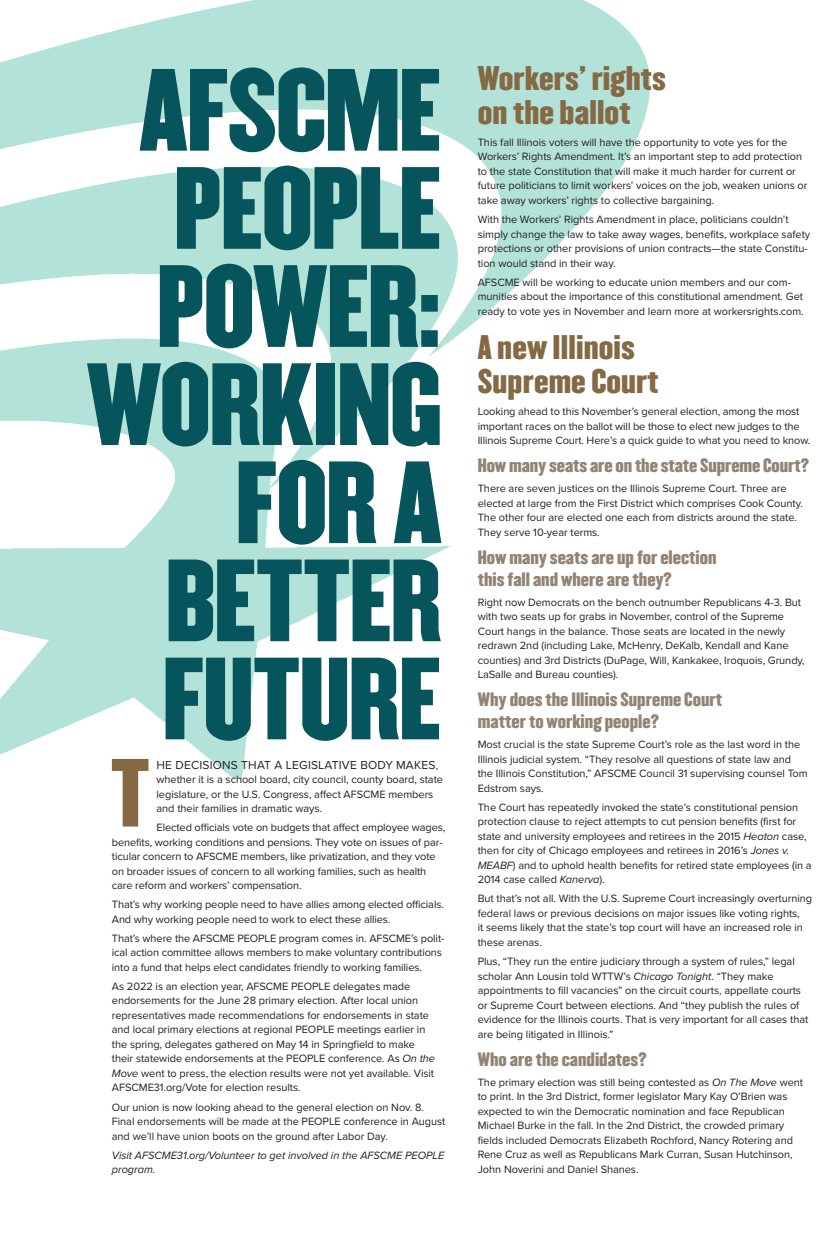
<style>
.page{position:relative;width:824px;height:1233px;background:#fff}
.page>*{position:absolute;margin:0;border:0;box-sizing:border-box;transform-origin:0 0}
.center_hed{font:102.1px/98.1px "Champion HTF Welterweight";letter-spacing:-.02em;color:#06555c;text-align:right}
.Text_center_spread_n{font:84.5px "Champion HTF Welterweight";color:#856945}
.center_article_title{font:30px/34px "Champion HTF Welterweight";letter-spacing:.005em;color:#856945}
.subheads{font:17px/22px "Champion HTF Welterweight";color:#918473}
.Text_center_spread_n-2{font:12px "Proxima Nova";letter-spacing:.015em;color:#231f20}
.Text_center_spread_n-3{font:11px/14.5px "Proxima Nova";letter-spacing:-.005em;color:#231f20}
.Text_center_spread_n-4{font:italic 11px/14.5px "Proxima Nova";letter-spacing:-.005em;color:#231f20}
.s1{font-size:11px}
.s2{font-style:italic}
</style>
<div class="page">
<img style="left:0;top:0;width:649px;height:778px">
<p class="center_hed" style="left:87px;top:64px;width:356px">AFSCME<br>PEOPLE<br>POWER:<br>WORKING<br>FOR A<br>BETTER<br>FUTURE</p>
<p class="Text_center_spread_n" style="left:110px;top:738px;width:41px">T</p>
<p class="Text_center_spread_n-2" style="left:156px;top:756px;width:283px">HE DECISIONS THAT A LEGISLATIVE BODY MAKES<span class="s1">,</span></p>
<p class="Text_center_spread_n-3" style="left:156px;top:772px;width:288px">whether it is a school board, city council, county board, state legislature, or the U.S. Congress, affect AFSCME members and their families in dramatic ways.</p>
<p class="Text_center_spread_n-3" style="left:112px;top:820px;width:335px;text-indent:45px">Elected officials vote on budgets that affect employee wages, benefits, working conditions and pensions. They vote on issues of par&shy;ticular concern to AFSCME members, like privatization, and they vote on broader issues of concern to all working families, such as health care reform and workers’ compensation.</p>
<p class="Text_center_spread_n-3" style="left:112px;top:897px;width:333px">That’s why working people need to have allies among elected officials.<br>And why working people need to work to elect these allies.</p>
<p class="Text_center_spread_n-3" style="left:112px;top:930px;width:334px">That’s where the AFSCME PEOPLE program comes in. AFSCME’s polit&shy;ical action committee allows members to make voluntary contributions into a fund that helps elect candidates friendly to working families.</p>
<p class="Text_center_spread_n-3" style="left:112px;top:979px;width:325px">As 2022 is an election year, AFSCME PEOPLE delegates made endorsements for the June 28 primary election. After local union representatives made recommendations for endorsements in state and local primary elections at regional PEOPLE meetings earlier in the spring, delegates gathered on May 14 in Springfield to make their statewide endorsements at the PEOPLE conference. As <span class="s2">On the Move</span> went to press, the election results were not yet available. Visit AFSCME31.org/Vote for election results.</p>
<p class="Text_center_spread_n-3" style="left:112px;top:1099px;width:335px">Our union is now looking ahead to the general election on Nov. 8.<br>Final endorsements will be made at the PEOPLE conference in August and we’ll have union boots on the ground after Labor Day.</p>
<p class="Text_center_spread_n-4" style="left:112px;top:1147px;width:334px">Visit AFSCME31.org/Volunteer to get involved in the AFSCME PEOPLE program.</p>
<p class="center_article_title" style="left:477px;top:62px;width:190px">Workers’ rights on the ballot</p>
<p class="Text_center_spread_n-3" style="left:477px;top:135px;width:331px">This fall Illinois voters will have the opportunity to vote yes for the Workers’ Rights Amendment. It’s an important step to add protection to the state Constitution that will make it much harder for current or future politicians to limit workers’ voices on the job, weaken unions or take away workers’ rights to collective bargaining.</p>
<p class="Text_center_spread_n-3" style="left:477px;top:212px;width:334px">With the Workers’ Rights Amendment in place, politicians couldn’t simply change the law to take away wages, benefits, workplace safety protections or other provisions of union contracts—the state Constitu&shy;tion would stand in their way.</p>
<p class="Text_center_spread_n-3" style="left:477px;top:274px;width:327px">AFSCME will be working to educate union members and our com&shy;munities about the importance of this constitutional amendment. Get ready to vote yes in November and learn more at workersrights.com.</p>
<p class="center_article_title" style="left:477px;top:331px;width:182px">A new Illinois<br>Supreme Court</p>
<p class="Text_center_spread_n-3" style="left:477px;top:404px;width:334px">Looking ahead to this November’s general election, among the most important races on the ballot will be those to elect new judges to the<br>Illinois Supreme Court. Here’s a quick guide to what you need to know.</p>
<p class="subheads" style="left:477px;top:455px;width:333px">How many seats are on the state Supreme Court?</p>
<p class="Text_center_spread_n-3" style="left:477px;top:481px;width:327px">There are seven justices on the Illinois Supreme Court. Three are elected at large from the First District which comprises Cook County.<br>The other four are elected one each from districts around the state.<br>They serve 10-year terms.</p>
<p class="subheads" style="left:477px;top:547px;width:240px">How many seats are up for election this fall and where are they?</p>
<p class="Text_center_spread_n-3" style="left:477px;top:594px;width:328px">Right now Democrats on the bench outnumber Republicans 4-3. But with two seats up for grabs in November, control of the Supreme Court hangs in the balance. Those seats are located in the newly redrawn 2nd (including Lake, McHenry, DeKalb, Kendall and Kane counties) and 3rd Districts (DuPage, Will, Kankakee, Iroquois, Grundy, LaSalle and Bureau counties).</p>
<p class="subheads" style="left:477px;top:689px;width:246px">Why does the Illinois Supreme Court matter to working people?</p>
<p class="Text_center_spread_n-3" style="left:477px;top:737px;width:331px">Most crucial is the state Supreme Court’s role as the last word in the Illinois judicial system. “They resolve all questions of state law and the Illinois Constitution,” AFSCME Council 31 supervising counsel Tom Edstrom says.</p>
<p class="Text_center_spread_n-3" style="left:477px;top:799px;width:335px">The Court has repeatedly invoked the state’s constitutional pension protection clause to reject attempts to cut pension benefits (first for state and university employees and retirees in the 2015 <span class="s2">Heaton</span> case, then for city of Chicago employees and retirees in 2016’s <span class="s2">Jones v.<br>MEABF</span>) and to uphold health benefits for retired state employees (in a 2014 case called <span class="s2">Kanerva</span>).</p>
<p class="Text_center_spread_n-3" style="left:477px;top:891px;width:336px">But that’s not all. With the U.S. Supreme Court increasingly overturning federal laws or previous decisions on major issues like voting rights,<br>it seems likely that the state’s top court will have an increased role in these arenas.</p>
<p class="Text_center_spread_n-3" style="left:477px;top:954px;width:332px">Plus, “They run the entire judiciary through a system of rules,” legal scholar Ann Lousin told WTTW’s <span class="s2">Chicago Tonight</span>. “They make appointments to fill vacancies” on the circuit courts, appellate courts or Supreme Court between elections. And “they publish the rules of evidence for the Illinois courts. That is very important for all cases that are being litigated in Illinois.”</p>
<p class="subheads" style="left:477px;top:1048px;width:170px">Who are the candidates?</p>
<p class="Text_center_spread_n-3" style="left:477px;top:1074px;width:327px">The primary election was still being contested as <span class="s2">On The Move</span> went to print. In the 3rd District, former legislator Mary Kay O’Brien was expected to win the Democratic nomination and face Republican Michael Burke in the fall. In the 2nd District, the crowded primary fields included Democrats Elizabeth Rochford, Nancy Rotering and Rene Cruz as well as Republicans Mark Curran, Susan Hutchinson, John Noverini and Daniel Shanes.</p>
</div>
